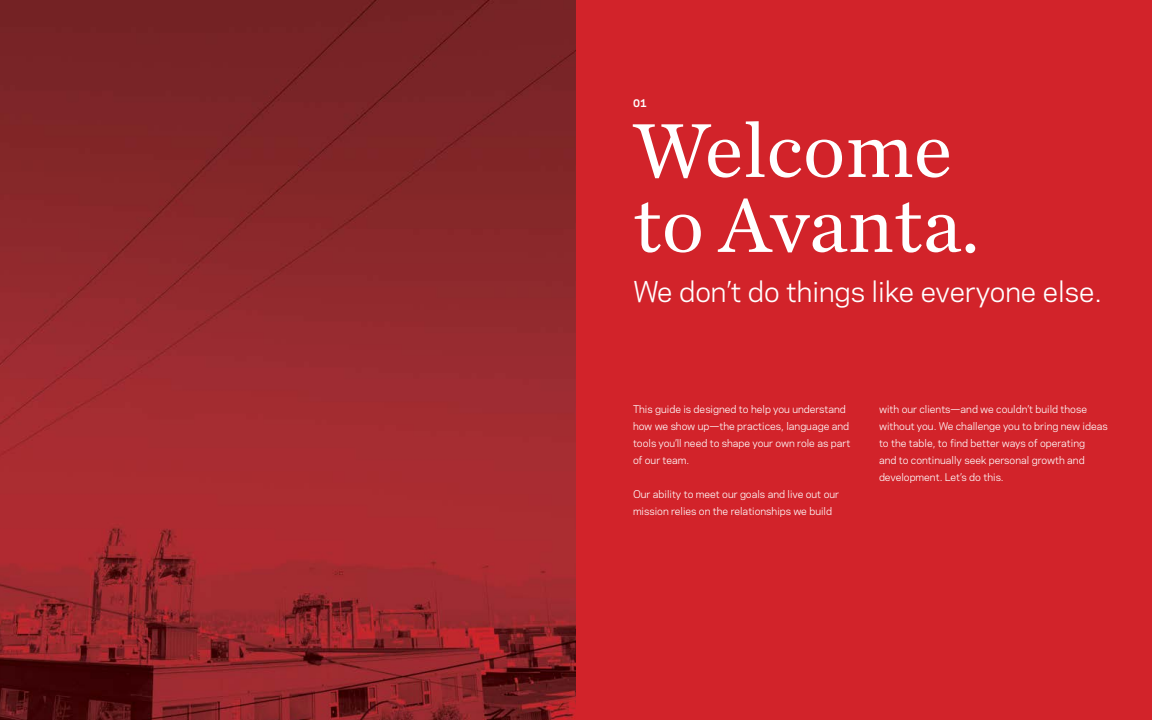
<style>
.page{position:relative;width:1152px;height:720px;background:#d2232a}
.page>*{position:absolute;margin:0;border:0;box-sizing:border-box;transform-origin:0 0}
.t1{font:80px/75px "Chronicle Text G1";color:#fff}
.t2{font:27px "Galaxie Polaris";color:#fff}
.t3{font:10px/17px "Galaxie Polaris";color:#fff}
.t4{font:700 10px "Galaxie Polaris";color:#fff}
</style>
<div class="page">
<img style="left:0;top:0;width:576px;height:720px">
<p class="t4" style="left:633px;top:96px;width:15px">01</p>
<h1 class="t1" style="left:633px;top:108px;width:348px">Welcome to Avanta.</h1>
<h2 class="t2" style="left:633px;top:271px;width:471px">We don’t do things like everyone else.</h2>
<p class="t3" style="left:633px;top:400px;width:219px">This guide is designed to help you understand how we show up—the practices, language and tools you’ll need to shape your own role as part of our team.</p>
<p class="t3" style="left:633px;top:485px;width:208px">Our ability to meet our goals and live out our mission relies on the relationships we build</p>
<p class="t3" style="left:879px;top:400px;width:230px">with our clients—and we couldn’t build those without you. We challenge you to bring new ideas to the table, to find better ways of operating<br>and to continually seek personal growth and development. Let’s do this.</p>
</div>
